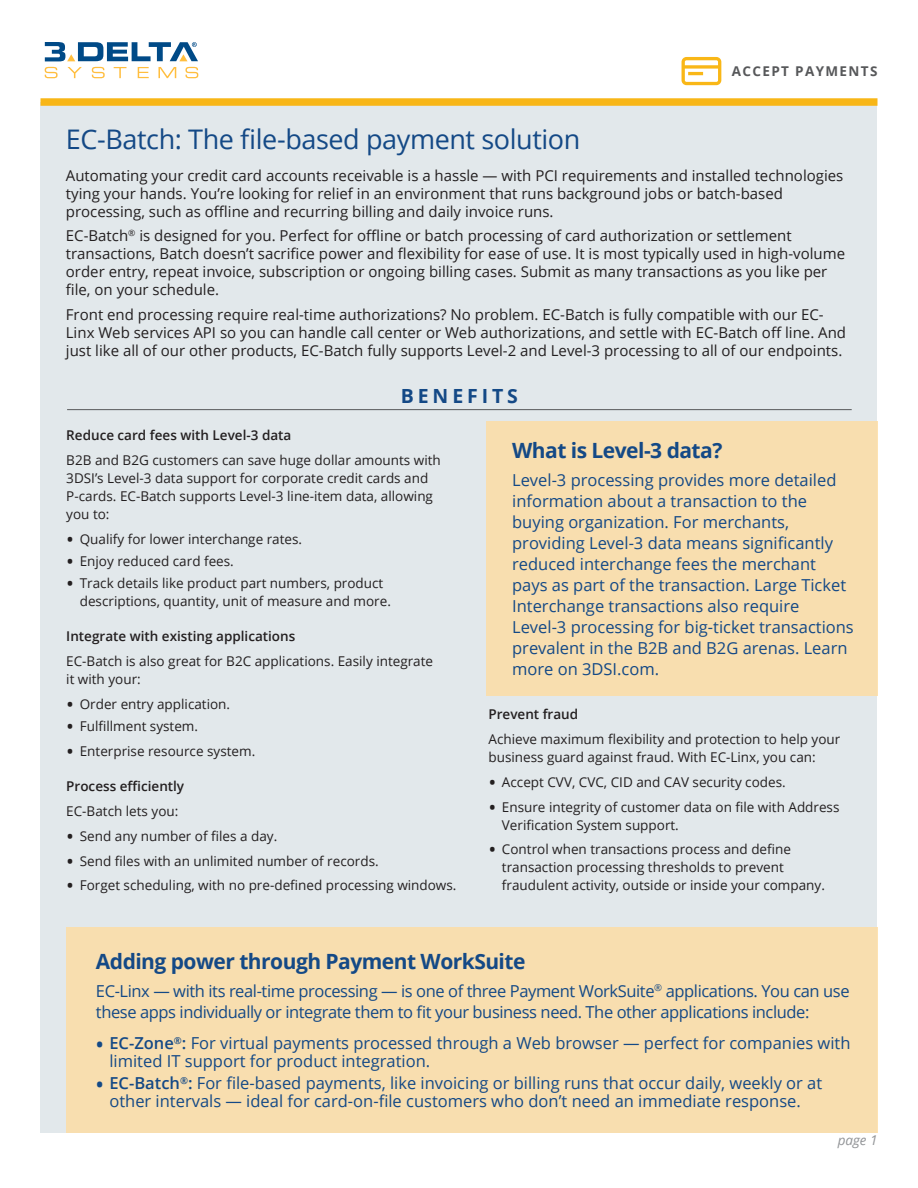
<style>
.page{position:relative;width:918px;height:1188px;background:#fff}
.page>*{position:absolute;margin:0;border:0;box-sizing:border-box;transform-origin:0 0}
.Feature_Headline{font:27px "Open Sans";letter-spacing:-.015em;color:#144986}
.Call_Out_Box_Paragra{font:700 21px "Open Sans";letter-spacing:-.025em;color:#144986}
.Section_Head{font:700 19.5px "Open Sans";letter-spacing:.2em;color:#144986}
.Call_Out_Box_Paragra-2{font:16.5px/21px "Open Sans";color:#144986}
.Call_Out_Box_Paragra-3{font:16.5px/21px "Open Sans";letter-spacing:-.025em;color:#144986}
.Feature_Paragraph{font:15px/18px "Open Sans";color:#231f20}
.Section_Paragraph{font:13.5px/18px "Open Sans";color:#231f20}
.Section_Sub_Head{font:600 13.5px "Open Sans";color:#231f20}
.Section_Bullet_List{font:600 13.5px "Open Sans";color:#231f20}
.Tagline{font:700 13.5px "Open Sans";letter-spacing:.1em;color:#57585a}
.t1{font:italic 13.5px "Open Sans";color:#939598}
.s1{font-size:21px}
.s2{font-weight:600;font-size:21px}
.s3{font-weight:600}
</style>
<div class="page">
<div style="left:40px;top:102px;width:838px;height:1031px;background:#e2e8eb"></div>
<div style="left:40px;top:98px;width:838px;height:8px;background:#f8b617"></div>
<hr style="left:67px;top:409px;width:785px;height:1px;background:#57585a">
<svg style="left:682px;top:57px;width:39px;height:28px"></svg>
<svg style="left:45px;top:67px;width:13px;height:11px"></svg>
<svg style="left:68px;top:67px;width:14px;height:11px"></svg>
<svg style="left:92px;top:67px;width:13px;height:11px"></svg>
<svg style="left:114px;top:67px;width:13px;height:11px"></svg>
<svg style="left:138px;top:67px;width:11px;height:11px"></svg>
<svg style="left:158px;top:67px;width:18px;height:11px"></svg>
<svg style="left:185px;top:67px;width:13px;height:11px"></svg>
<svg style="left:45px;top:42px;width:153px;height:19px"></svg>
<div style="left:66px;top:927px;width:812px;height:206px;background:#f8deaf"></div>
<div style="left:486px;top:421px;width:392px;height:275px;background:#f8deaf"></div>
<p class="Tagline" style="left:732px;top:62px;width:147px">ACCEPT PAYMENTS</p>
<p class="Feature_Headline" style="left:66px;top:121px;width:516px">EC-Batch: The file-based payment solution</p>
<p class="Feature_Paragraph" style="left:66px;top:166px;width:779px">Automating your credit card accounts receivable is a hassle — with PCI requirements and installed technologies tying your hands. You’re looking for relief in an environment that runs background jobs or batch-based processing, such as offline and recurring billing and daily invoice runs.</p>
<p class="Feature_Paragraph" style="left:66px;top:226px;width:781px">EC-Batch<sup>®</sup> is designed for you. Perfect for offline or batch processing of card authorization or settlement transactions, Batch doesn’t sacrifice power and flexibility for ease of use. It is most typically used in high-volume order entry, repeat invoice, subscription or ongoing billing cases. Submit as many transactions as you like per file, on your schedule.</p>
<p class="Feature_Paragraph" style="left:66px;top:305px;width:782px">Front end processing require real-time authorizations? No problem. EC-Batch is fully compatible with our EC-<br>Linx Web services API so you can handle call center or Web authorizations, and settle with EC-Batch off line. And just like all of our other products, EC-Batch fully supports Level-2 and Level-3 processing to all of our endpoints.</p>
<p class="Section_Head" style="left:401px;top:382px;width:119px">BENEFITS</p>
<p class="Section_Bullet_List" style="left:66px;top:426px;width:227px">Reduce card fees with Level-3 data</p>
<p class="Section_Paragraph" style="left:66px;top:451px;width:376px">B2B and B2G customers can save huge dollar amounts with 3DSI’s Level-3 data support for corporate credit cards and P-cards. EC-Batch supports Level-3 line-item data, allowing you to:</p>
<p class="Section_Paragraph" style="left:66px;top:529px;width:237px"><span class="s1">•</span> Qualify for lower interchange rates.</p>
<p class="Section_Paragraph" style="left:66px;top:551px;width:169px"><span class="s1">•</span> Enjoy reduced card fees.</p>
<p class="Section_Paragraph" style="left:80px;top:573px;width:313px;text-indent:-14px"><span class="s1">•</span> Track details like product part numbers, product descriptions, quantity, unit of measure and more.</p>
<p class="Section_Sub_Head" style="left:66px;top:627px;width:231px">Integrate with existing applications</p>
<p class="Section_Paragraph" style="left:66px;top:652px;width:368px">EC-Batch is also great for B2C applications. Easily integrate it with your:</p>
<p class="Section_Paragraph" style="left:66px;top:695px;width:165px"><span class="s1">•</span> Order entry application.</p>
<p class="Section_Paragraph" style="left:66px;top:717px;width:133px"><span class="s1">•</span> Fulfillment system.</p>
<p class="Section_Paragraph" style="left:66px;top:742px;width:191px"><span class="s1">•</span> Enterprise resource system.</p>
<p class="Section_Sub_Head" style="left:66px;top:777px;width:119px">Process efficiently</p>
<p class="Section_Paragraph" style="left:66px;top:802px;width:114px">EC-Batch lets you:</p>
<p class="Section_Paragraph" style="left:66px;top:827px;width:213px"><span class="s1">•</span> Send any number of files a day.</p>
<p class="Section_Paragraph" style="left:66px;top:851px;width:314px"><span class="s1">•</span> Send files with an unlimited number of records.</p>
<p class="Section_Paragraph" style="left:66px;top:876px;width:392px"><span class="s1">•</span> Forget scheduling, with no pre-defined processing windows.</p>
<p class="Call_Out_Box_Paragra" style="left:512px;top:436px;width:212px">What is Level-3 data?</p>
<p class="Call_Out_Box_Paragra-2" style="left:512px;top:469px;width:326px">Level-3 processing provides more detailed</p>
<p class="Call_Out_Box_Paragra-2" style="left:512px;top:490px;width:343px">information about a transaction to the buying organization. For merchants, providing Level-3 data means significantly reduced interchange fees the merchant pays as part of the transaction. Large Ticket Interchange transactions also require Level-3 processing for big-ticket transactions prevalent in the B2B and B2G arenas. Learn more on 3DSI.com.</p>
<p class="Section_Sub_Head" style="left:488px;top:705px;width:91px">Prevent fraud</p>
<p class="Section_Paragraph" style="left:488px;top:730px;width:353px">Achieve maximum flexibility and protection to help your business guard against fraud. With EC-Linx, you can:</p>
<p class="Section_Paragraph" style="left:488px;top:773px;width:299px"><span class="s1">•</span> Accept CVV, CVC, CID and CAV security codes.</p>
<p class="Section_Paragraph" style="left:502px;top:798px;width:339px;text-indent:-14px"><span class="s1">•</span> Ensure integrity of customer data on file with Address<br>Verification System support.</p>
<p class="Section_Paragraph" style="left:502px;top:840px;width:325px;text-indent:-14px"><span class="s1">•</span> Control when transactions process and define transaction processing thresholds to prevent fraudulent activity, outside or inside your company.</p>
<p class="Call_Out_Box_Paragra" style="left:96px;top:946px;width:431px">Adding power through Payment WorkSuite</p>
<p class="Call_Out_Box_Paragra-3" style="left:96px;top:980px;width:755px">EC-Linx — with its real-time processing — is one of three Payment WorkSuite<sup>®</sup> applications. You can use these apps individually or integrate them to fit your business need. The other applications include:</p>
<p class="Call_Out_Box_Paragra-2" style="left:109px;top:1034px;width:743px;line-height:18px;text-indent:-14px"><span class="s2">•</span> <span class="s3">EC-Zone</span><sup>®</sup><span class="s3">:</span> For virtual payments processed through a Web browser — perfect for companies with limited IT support for product integration.</p>
<p class="Call_Out_Box_Paragra-2" style="left:96px;top:1074px;width:728px;line-height:18px;text-align:center"><span class="s2">•</span> <span class="s3">EC-Batch</span><sup>®</sup><span class="s3">:</span> For file-based payments, like invoicing or billing runs that occur daily, weekly or at other intervals — ideal for card-on-file customers who don’t need an immediate response.</p>
<p class="t1" style="left:838px;top:1131px;width:41px">page 1</p>
</div>
